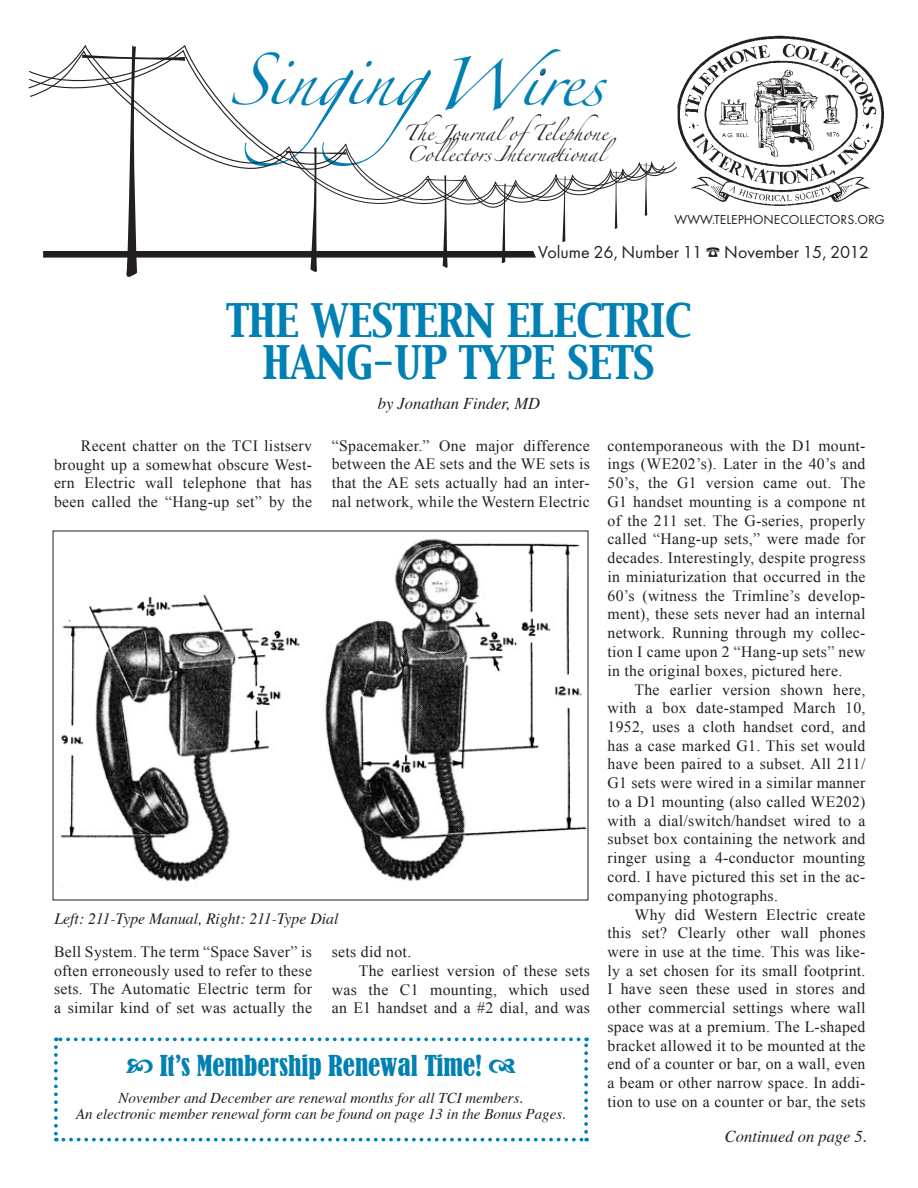
<style>
.page{position:relative;width:918px;height:1188px;background:#fff}
.page>*{position:absolute;margin:0;border:0;box-sizing:border-box;transform-origin:0 0}
.t1{font:46.95px "Zapfino";letter-spacing:-.04em;color:#0080b3}
.t2{font:40.95px/42px "Capitals";letter-spacing:-.02em;color:#0080b3;text-align:center}
.t3{font:condensed 27px "Bernard";color:#0080b3}
.t4{font:18px "Futura";color:#231f20}
.t5{font:italic 16.5px "Times";color:#231f20}
.Subhead_Text{font:15.75px/18.8px "Times New Roman";letter-spacing:.02em;color:#231f20;text-align:justify}
.t6{font:italic 15.75px "Times";color:#231f20}
.t7{font:italic 15px/16.5px "Times";color:#231f20;text-align:center}
.t8{font:13.95px/21.5px "Zapfino";color:#231f20}
.t9{font:13.5px "Futura";color:#231f20}
</style>
<div class="page">
<img style="left:60px;top:538px;width:526px;height:344px">
<svg style="left:28px;top:35px;width:856px;height:242px"></svg>
<svg style="left:54px;top:1037px;width:534px;height:105px"></svg>
<p class="t1" style="left:229px;top:60px;width:377px">SingingWires</p>
<p class="t8" style="left:403px;top:124px;width:215px">The JournalofTelephone<br>Collectors International</p>
<p class="t9" style="left:674px;top:211px;width:212px">WWW.TELEPHONECOLLECTORS.ORG</p>
<p class="t4" style="left:538px;top:240px;width:332px">Volume 26, Number 11 November 15, 2012</p>
<p class="t2" style="left:226px;top:302px;width:466px">THE WESTERN ELECTRIC<br>HANG-UP TYPE SETS</p>
<p class="t5" style="left:378px;top:388px;width:164px">by Jonathan Finder, MD</p>
<p class="Subhead_Text" style="left:608px;top:436px;width:260px">contemporaneous with the D1 mount&shy;ings (WE202’s). Later in the 40’s and 50’s, the G1 version came out. The G1 handset mounting is a compone nt of the 211 set. The G-series, properly called “Hang-up sets,” were made for decades. Interestingly, despite progress in miniaturization that occurred in the 60’s (witness the Trimline’s develop&shy;ment), these sets never had an internal network. Running through my collec&shy;tion I came upon 2 “Hang-up sets” new in the original boxes, pictured here.</p>
<p class="Subhead_Text" style="left:608px;top:680px;width:260px;text-indent:27px">The earlier version shown here, with a box date-stamped March 10, 1952, uses a cloth handset cord, and has a case marked G1. This set would have been paired to a subset. All 211/ G1 sets were wired in a similar manner to a D1 mounting (also called WE202) with a dial/switch/handset wired to a subset box containing the network and ringer using a 4-conductor mounting cord. I have pictured this set in the ac&shy;companying photographs.</p>
<p class="Subhead_Text" style="left:608px;top:905px;width:260px;text-indent:27px">Why did Western Electric create this set? Clearly other wall phones were in use at the time. This was like&shy;ly a set chosen for its small footprint.<br>I have seen these used in stores and other commercial settings where wall space was at a premium. The L-shaped bracket allowed it to be mounted at the end of a counter or bar, on a wall, even a beam or other narrow space. In addi&shy;tion to use on a counter or bar, the sets</p>
<p class="Subhead_Text" style="left:332px;top:436px;width:260px">“Spacemaker.” One major difference between the AE sets and the WE sets is that the AE sets actually had an inter&shy;nal network, while the Western Electric</p>
<p class="Subhead_Text" style="left:54px;top:436px;width:260px;text-indent:27px">Recent chatter on the TCI listserv brought up a somewhat obscure West&shy;ern Electric wall telephone that has been called the “Hang-up set” by the</p>
<p class="t6" style="left:54px;top:904px;width:286px">Left: 211-Type Manual, Right: 211-Type Dial</p>
<p class="Subhead_Text" style="left:332px;top:942px;width:81px">sets did not.</p>
<p class="Subhead_Text" style="left:332px;top:961px;width:260px;text-indent:27px">The earliest version of these sets was the C1 mounting, which used an E1 handset and a #2 dial, and was</p>
<p class="Subhead_Text" style="left:54px;top:942px;width:260px">Bell System. The term “Space Saver” is often erroneously used to refer to these sets. The Automatic Electric term for a similar kind of set was actually the</p>
<p class="t3" style="left:160px;top:1050px;width:324px">It’s Membership Renewal Time!</p>
<p class="t7" style="left:76px;top:1088px;width:492px">November and December are renewal months for all TCI members.<br>An electronic member renewal form can be found on page 13 in the Bonus Pages.</p>
<p class="t5" style="left:725px;top:1121px;width:144px">Continued on page 5.</p>
</div>
